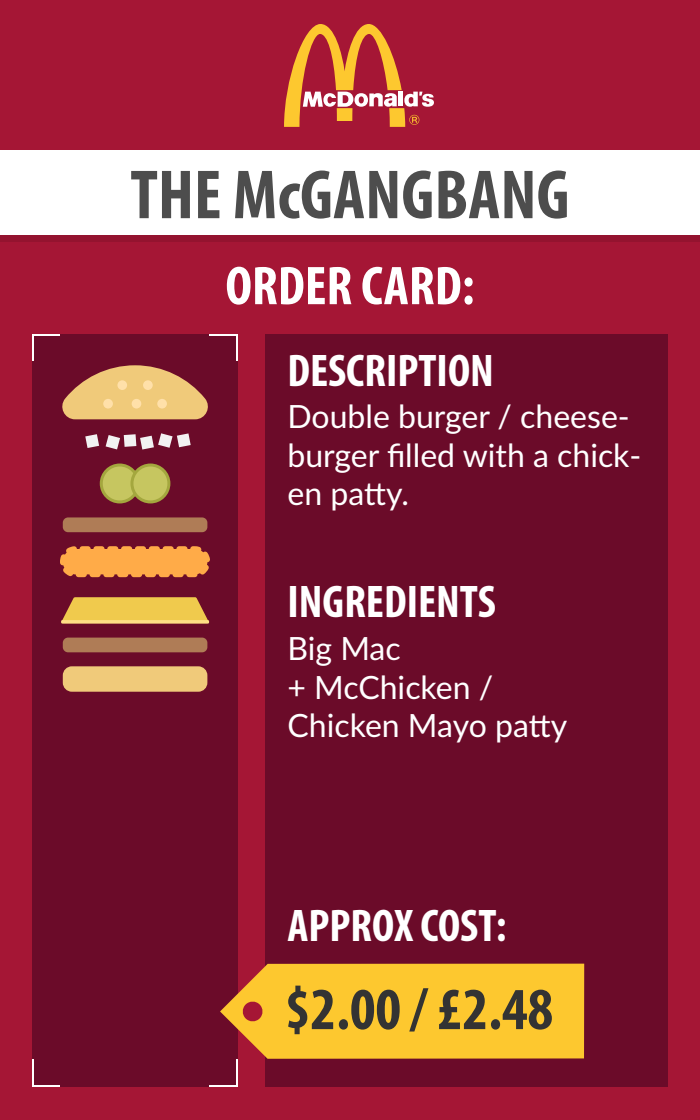
<style>
.page{position:relative;width:700px;height:1120px;background:#a51635}
.page>*{position:absolute;margin:0;border:0;box-sizing:border-box;transform-origin:0 0}
.t1{font:700 condensed 70.1px "Myriad Pro";color:#4d4d4d}
.t2{font:700 condensed 60px "Myriad Pro";color:#333}
.t3{font:700 condensed 55px "Myriad Pro";color:#fff}
.t4{font:700 condensed 46px "Myriad Pro";color:#fff}
.t5{font:32px/38.4px "Lato";color:#fff}
</style>
<div class="page">
<div style="left:0;top:226px;width:700px;height:16px;background:#94132f"></div>
<div style="left:0;top:151px;width:700px;height:84px;background:#fff"></div>
<svg style="left:284px;top:24px;width:150px;height:103px"></svg>
<div style="left:32px;top:334px;width:206px;height:753px;background:#6b0b29"></div>
<svg style="left:209px;top:1059px;width:29px;height:28px"></svg>
<svg style="left:32px;top:1059px;width:28px;height:28px"></svg>
<div style="left:265px;top:334px;width:403px;height:753px;background:#6b0b29"></div>
<svg style="left:220px;top:964px;width:364px;height:95px;background:#f2b82e"></svg>
<svg style="left:32px;top:334px;width:206px;height:85px"></svg>
<div style="left:63px;top:638px;width:144px;height:14px;background:#af7c56;border-radius:5px"></div>
<div style="left:157px;top:399px;width:10px;height:10px;background:#ffe0a9;border-radius:50%"></div>
<div style="left:132px;top:399px;width:9px;height:10px;background:#ffe0a9;border-radius:50%"></div>
<div style="left:103px;top:399px;width:10px;height:10px;background:#ffe0a9;border-radius:50%"></div>
<div style="left:143px;top:380px;width:10px;height:10px;background:#ffe0a9;border-radius:50%"></div>
<div style="left:117px;top:380px;width:10px;height:10px;background:#ffe0a9;border-radius:50%"></div>
<svg style="left:62px;top:597px;width:148px;height:25px;background:#e1b549"></svg>
<svg style="left:61px;top:620px;width:148px;height:4px"></svg>
<svg style="left:100px;top:464px;width:70px;height:39px;background:#b0a350"></svg>
<div style="left:63px;top:517px;width:144px;height:15px;background:#af7c56;border-radius:5px"></div>
<svg style="left:60px;top:546px;width:150px;height:31px;background:#ef9a44"></svg>
<svg style="left:85px;top:434px;width:14px;height:14px"></svg>
<svg style="left:106px;top:433px;width:85px;height:17px"></svg>
<div style="left:63px;top:666px;width:144px;height:26px;background:#f0ca7a;border-radius:9px"></div>
<h1 class="t1" style="left:130px;top:151px;width:441px">THE McGANGBANG</h1>
<h3 class="t3" style="left:225px;top:251px;width:251px">ORDER CARD:</h3>
<h3 class="t4" style="left:287px;top:342px;width:208px">DESCRIPTION</h3>
<p class="t5" style="left:287px;top:396px;width:355px">Double burger / cheese&shy;burger filled with a chick&shy;en patty.</p>
<h3 class="t4" style="left:287px;top:573px;width:210px">INGREDIENTS</h3>
<p class="t5" style="left:287px;top:628px;width:281px">Big Mac<br>+ McChicken /<br>Chicken Mayo patty</p>
<h3 class="t4" style="left:287px;top:897px;width:220px">APPROX COST:</h3>
<h2 class="t2" style="left:285px;top:972px;width:270px">$2.00 / £2.48</h2>
</div>
